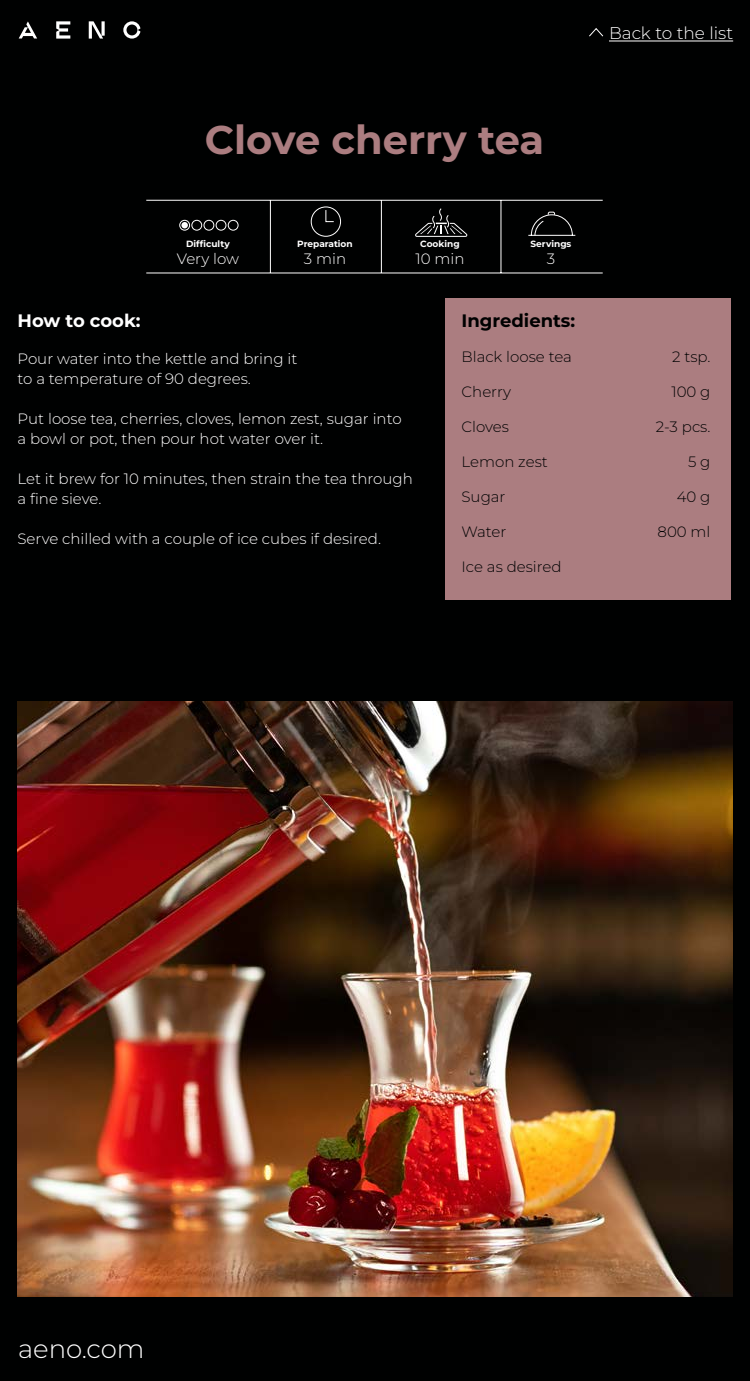
<style>
.page{position:relative;width:750px;height:1381px;background:#000101}
.page>*{position:absolute;margin:0;border:0;box-sizing:border-box;transform-origin:0 0}
.t1{font:700 40px "Montserrat";letter-spacing:-.005em;color:#ab7d80}
.t2{font:300 26px "Montserrat";color:#fff}
.t3{font:700 18px "Montserrat";color:#000101}
.t4{font:700 18px "Montserrat";letter-spacing:-.005em;color:#fff}
.t5{font:300 17px "Montserrat";color:#fff}
.t6{font:300 15px/20px "Montserrat";color:#fff}
.t7{font:300 15px "Montserrat";color:#000101}
.t8{font:700 9px "Montserrat";color:#fff}
</style>
<div class="page">
<svg style="left:89px;top:21px;width:16px;height:18px"></svg>
<svg style="left:123px;top:21px;width:17px;height:18px"></svg>
<svg style="left:19px;top:21px;width:18px;height:18px"></svg>
<svg style="left:56px;top:21px;width:14px;height:18px"></svg>
<svg style="left:589px;top:28px;width:15px;height:9px"></svg>
<hr style="left:609px;top:41px;width:124px;height:1px;background:#fff">
<img style="left:18px;top:702px;width:714px;height:595px">
<div style="left:446px;top:298px;width:286px;height:302px;background:#ab7d80"></div>
<hr style="left:146px;top:200px;width:457px;height:1px;background:#fff">
<hr style="left:146px;top:273px;width:457px;height:1px;background:#fff">
<hr style="left:270px;top:200px;width:1px;height:73px;background:#fff">
<hr style="left:381px;top:200px;width:1px;height:73px;background:#fff">
<hr style="left:501px;top:200px;width:1px;height:73px;background:#fff">
<div style="left:179px;top:220px;width:11px;height:11px;border:1px solid #fff;border-radius:50%"></div>
<div style="left:181px;top:222px;width:7px;height:6px;background:#fff;border-radius:50%"></div>
<div style="left:191px;top:220px;width:11px;height:11px;border:1px solid #fff;border-radius:50%"></div>
<div style="left:203px;top:220px;width:11px;height:11px;border:1px solid #fff;border-radius:50%"></div>
<svg style="left:215px;top:219px;width:24px;height:12px"></svg>
<div style="left:311px;top:206px;width:30px;height:31px;border:1px solid #fff;border-radius:50%"></div>
<svg style="left:325px;top:210px;width:9px;height:12px"></svg>
<svg style="left:415px;top:208px;width:53px;height:29px"></svg>
<svg style="left:528px;top:212px;width:48px;height:24px"></svg>
<h1 class="t1" style="left:205px;top:113px;width:341px">Clove cherry tea</h1>
<p class="t8" style="left:186px;top:238px;width:45px">Difficulty</p>
<p class="t6" style="left:177px;top:248px;width:64px">Very low</p>
<p class="t8" style="left:297px;top:238px;width:57px">Preparation</p>
<p class="t6" style="left:304px;top:248px;width:44px">3 min</p>
<p class="t8" style="left:420px;top:238px;width:41px">Cooking</p>
<p class="t6" style="left:416px;top:248px;width:50px">10 min</p>
<p class="t8" style="left:531px;top:238px;width:42px">Servings</p>
<p class="t6" style="left:547px;top:248px;width:10px">3</p>
<p class="t4" style="left:18px;top:309px;width:125px">How to cook:</p>
<p class="t6" style="left:18px;top:349px;width:281px">Pour water into the kettle and bring it to a temperature of 90 degrees.</p>
<p class="t6" style="left:18px;top:409px;width:386px">Put loose tea, cherries, cloves, lemon zest, sugar into a bowl or pot, then pour hot water over it.</p>
<p class="t6" style="left:18px;top:469px;width:397px">Let it brew for 10 minutes, then strain the tea through a fine sieve.</p>
<p class="t6" style="left:18px;top:529px;width:365px">Serve chilled with a couple of ice cubes if desired.</p>
<p class="t3" style="left:462px;top:309px;width:115px">Ingredients:</p>
<p class="t7" style="left:462px;top:347px;width:112px">Black loose tea</p>
<p class="t7" style="left:462px;top:382px;width:51px">Cherry</p>
<p class="t7" style="left:462px;top:417px;width:49px">Cloves</p>
<p class="t7" style="left:462px;top:452px;width:88px">Lemon zest</p>
<p class="t7" style="left:462px;top:487px;width:46px">Sugar</p>
<p class="t7" style="left:462px;top:522px;width:46px">Water</p>
<p class="t7" style="left:462px;top:557px;width:102px">Ice as desired</p>
<p class="t5" style="left:609px;top:22px;width:126px">Back to the list</p>
<p class="t7" style="left:672px;top:347px;width:40px">2 tsp.</p>
<p class="t7" style="left:671px;top:382px;width:41px">100 g</p>
<p class="t7" style="left:656px;top:417px;width:56px">2-3 pcs.</p>
<p class="t7" style="left:688px;top:452px;width:24px">5 g</p>
<p class="t7" style="left:677px;top:487px;width:35px">40 g</p>
<p class="t7" style="left:658px;top:522px;width:54px">800 ml</p>
<h2 class="t2" style="left:18px;top:1331px;width:128px">aeno.com</h2>
</div>
